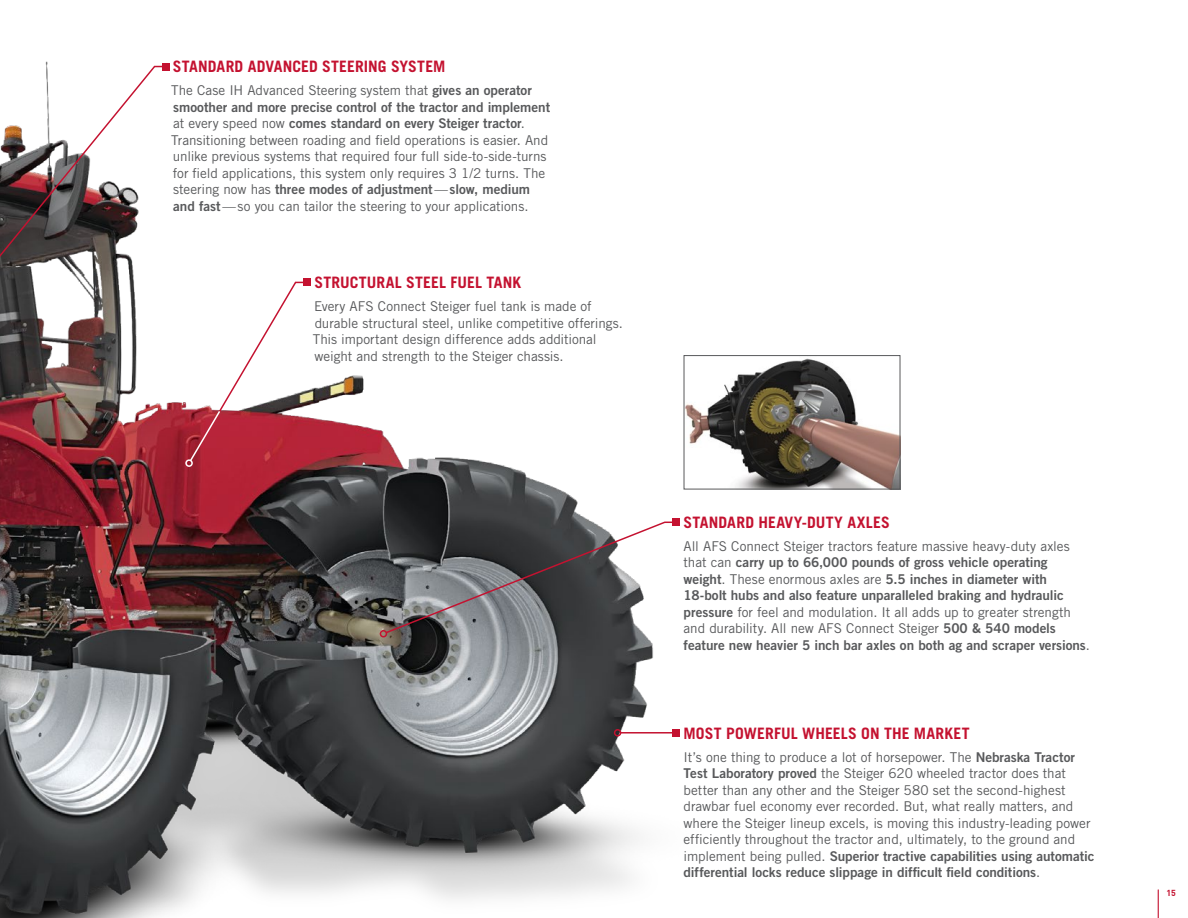
<style>
.page{position:relative;width:1188px;height:918px;background:#fff}
.page>*{position:absolute;margin:0;border:0;box-sizing:border-box;transform-origin:0 0}
.t1{font:700 15.75px "Trade Gothic LT Std";letter-spacing:.01em;color:#c41230}
.t2{font:13.5px/16.5px "Trade Gothic LT Std";letter-spacing:-.005em;color:#58595b}
.t3{font:13.5px/16.5px "Trade Gothic LT Std Bd 2";letter-spacing:-.005em;color:#58595b}
.t4{font:700 8.7px "DINOT";color:#c41230}
.s1{font-family:"Trade Gothic LT Std Bd 2"}
.s2{font-family:"Trade Gothic LT Std"}
</style>
<div class="page">
<img style="left:0;top:61px;width:782px;height:857px">
<img style="left:686px;top:357px;width:212px;height:130px">
<div style="left:684px;top:355px;width:216px;height:134px;border:1px solid #58595b"></div>
<hr style="left:621px;top:732px;width:55px;height:2px;background:#c41230">
<div style="left:673px;top:729px;width:7px;height:8px;background:#c41230"></div>
<div style="left:614px;top:729px;width:7px;height:8px;border:2px solid #c41230;border-radius:50%"></div>
<svg style="left:384px;top:521px;width:293px;height:114px"></svg>
<div style="left:672px;top:519px;width:8px;height:7px;background:#c41230"></div>
<div style="left:380px;top:630px;width:7px;height:7px;border:2px solid #c41230;border-radius:50%"></div>
<svg style="left:0;top:65px;width:167px;height:239px"></svg>
<div style="left:162px;top:63px;width:7px;height:7px;background:#c41230"></div>
<div style="left:303px;top:279px;width:8px;height:7px;background:#c41230"></div>
<svg style="left:189px;top:281px;width:119px;height:182px"></svg>
<div style="left:185px;top:459px;width:8px;height:8px;border:2px solid #fff;border-radius:50%"></div>
<svg style="left:1158px;top:890px;width:1px;height:28px"></svg>
<p class="t1" style="left:173px;top:57px;width:274px">STANDARD ADVANCED STEERING SYSTEM</p>
<p class="t2" style="left:171px;top:82px;width:362px">The Case IH Advanced Steering system that <span class="s1">gives an operator</span></p>
<p class="t3" style="left:173px;top:98px;width:379px">smoother and more precise control of the tractor and implement <span class="s2">at every speed now</span> comes standard on every Steiger tractor<span class="s2">.</span></p>
<p class="t2" style="left:171px;top:131px;width:378px">Transitioning between roading and field operations is easier. And unlike previous systems that required four full side-to-side-turns for field applications, this system only requires 3 1/2 turns. The</p>
<p class="t3" style="left:173px;top:181px;width:358px"><span class="s2">steering now has</span> three modes of adjustment<span class="s2">—</span>slow, medium</p>
<p class="t2" style="left:173px;top:197px;width:357px"><span class="s1">and fast</span>—so you can tailor the steering to your applications.</p>
<p class="t1" style="left:314px;top:273px;width:208px">STRUCTURAL STEEL FUEL TANK</p>
<p class="t2" style="left:313px;top:298px;width:312px">Every AFS Connect Steiger fuel tank is made of durable structural steel, unlike competitive offerings.<br>This important design difference adds additional weight and strength to the Steiger chassis.</p>
<p class="t1" style="left:684px;top:512px;width:208px">STANDARD HEAVY-DUTY AXLES</p>
<p class="t2" style="left:684px;top:538px;width:388px">All AFS Connect Steiger tractors feature massive heavy-duty axles</p>
<p class="t3" style="left:684px;top:554px;width:382px"><span class="s2">that can</span> carry up to 66,000 pounds of gross vehicle operating weight<span class="s2">. These enormous axles are</span> 5.5 inches in diameter with<br>18-bolt hubs and also feature unparalleled braking and hydraulic</p>
<p class="t2" style="left:684px;top:604px;width:389px"><span class="s1">pressure</span> for feel and modulation. It all adds up to greater strength and durability. All new AFS Connect Steiger <span class="s1">500 &amp; 540 models</span></p>
<p class="t3" style="left:684px;top:637px;width:408px">feature new heavier 5 inch bar axles on both ag and scraper versions<span class="s2">.</span></p>
<p class="t1" style="left:684px;top:723px;width:288px">MOST POWERFUL WHEELS ON THE MARKET</p>
<p class="t2" style="left:684px;top:749px;width:408px">It’s one thing to produce a lot of horsepower. The <span class="s1">Nebraska Tractor Test Laboratory proved</span> the Steiger 620 wheeled tractor does that better than any other and the Steiger 580 set the second-highest drawbar fuel economy ever recorded. But, what really matters, and where the Steiger lineup excels, is moving this industry-leading power efficiently throughout the tractor and, ultimately, to the ground and</p>
<p class="t3" style="left:684px;top:848px;width:412px"><span class="s2">implement being pulled.</span> Superior tractive capabilities using automatic differential locks reduce slippage in difficult field conditions<span class="s2">.</span></p>
<p class="t4" style="left:1167px;top:887px;width:11px">15</p>
</div>
